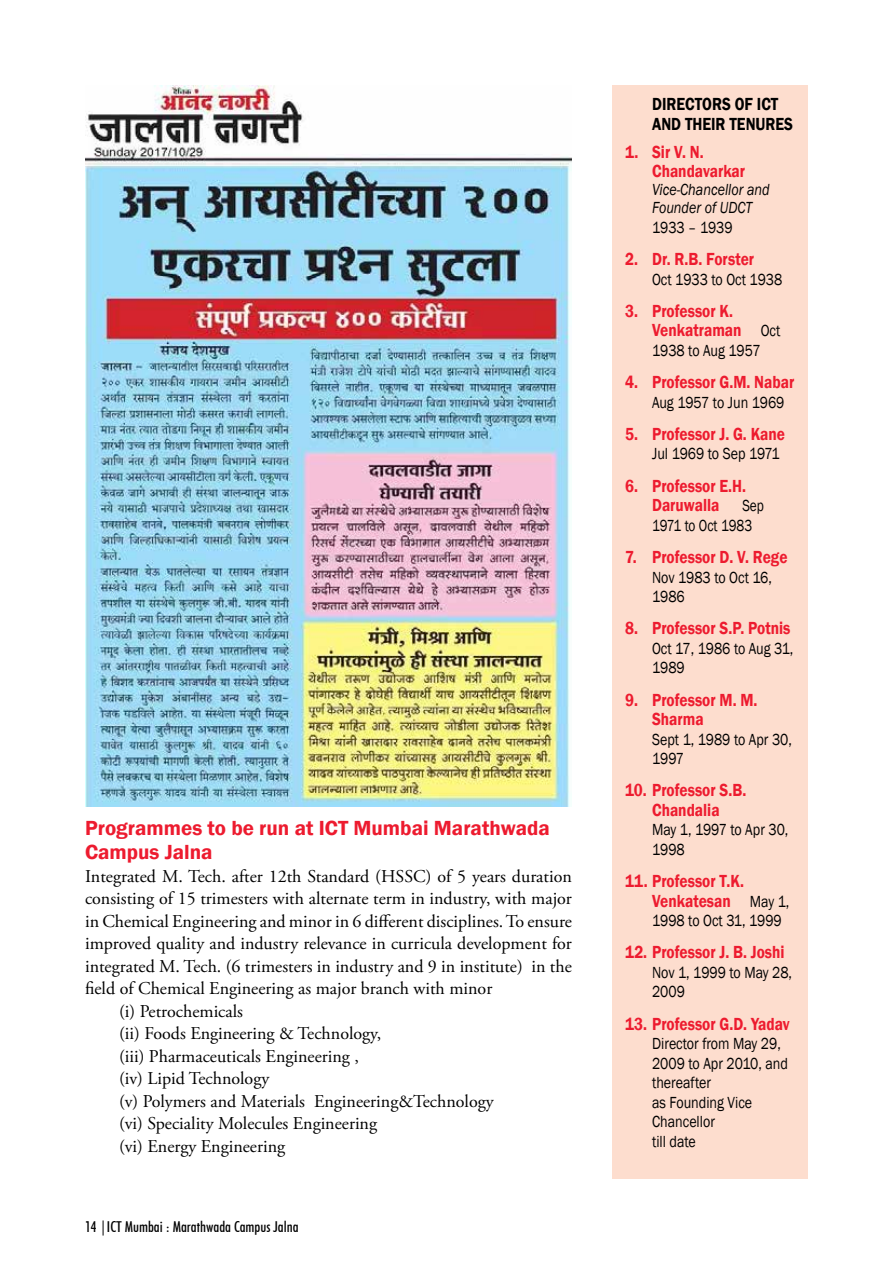
<style>
.page{position:relative;width:893px;height:1263px;background:#fff}
.page>*{position:absolute;margin:0;border:0;box-sizing:border-box;transform-origin:0 0}
.t1{font:600 21px/24px "Franklin Gothic";color:#ed1b2f}
.t2{font:18px "Adobe Garamond Pro";color:#000}
.t3{font:600 18px/19.5px "Franklin Gothic";color:#ed1b2f;scale:.85 1}
.t4{font:600 18px/19.5px "Franklin Gothic";color:#000;scale:.85 1}
.t5{font:16.5px/19.5px "Franklin Gothic";color:#000;scale:.85 1}
.t6{font:italic 16.5px/18px "Franklin Gothic";color:#000;scale:.85 1}
.t7{font:16.5px/19.5px "Franklin Gothic";color:#000;scale:.81 1}
.t8{font:500 condensed 15px "Futura BT";color:#000}
.s1{font-weight:400;font-size:16.5px;color:#000}
</style>
<div class="page">
<div style="left:612px;top:85px;width:196px;height:1094px;background:#fdddce"></div>
<img style="left:85px;top:85px;width:487px;height:722px">
<p class="t1" style="left:85px;top:817px;width:466px">Programmes to be run at ICT Mumbai Marathwada<br>Campus Jalna</p>
<p class="t2" style="left:85px;top:865px;width:488px">Integrated M. Tech. after 12th Standard (HSSC) of 5 years duration</p>
<p class="t2" style="left:85px;top:888px;width:488px">consisting of 15 trimesters with alternate term in industry, with major</p>
<p class="t2" style="left:85px;top:910px;width:488px">in Chemical Engineering and minor in 6 different disciplines. To ensure</p>
<p class="t2" style="left:85px;top:933px;width:488px">improved quality and industry relevance in curricula development for</p>
<p class="t2" style="left:85px;top:955px;width:488px">integrated M. Tech. (6 trimesters in industry and 9 in institute) in the</p>
<p class="t2" style="left:85px;top:978px;width:409px">field of Chemical Engineering as major branch with minor</p>
<p class="t2" style="left:119px;top:1000px;width:125px">(i) Petrochemicals</p>
<p class="t2" style="left:119px;top:1023px;width:264px">(ii) Foods Engineering &amp; Technology,</p>
<p class="t2" style="left:119px;top:1045px;width:241px">(iii) Pharmaceuticals Engineering ,</p>
<p class="t2" style="left:119px;top:1068px;width:152px">(iv) Lipid Technology</p>
<p class="t2" style="left:119px;top:1090px;width:376px">(v) Polymers and Materials Engineering&amp;Technology</p>
<p class="t2" style="left:119px;top:1113px;width:260px">(vi) Speciality Molecules Engineering</p>
<p class="t2" style="left:119px;top:1135px;width:168px">(vi) Energy Engineering</p>
<p class="t8" style="left:85px;top:1218px;width:215px">14 |ICT Mumbai : Marathwada Campus Jalna</p>
<p class="t4" style="left:652px;top:95px;width:167px">DIRECTORS of ICT<br>AND THEIR TENURES</p>
<p class="t3" style="left:652px;top:142px;width:111px;text-indent:-27px">1. Sir V. N.<br>Chandavarkar</p>
<p class="t6" style="left:652px;top:181px;width:140px">Vice-Chancellor and<br>Founder of UDCT</p>
<p class="t5" style="left:652px;top:218px;width:96px">1933 – 1939</p>
<p class="t3" style="left:625px;top:250px;width:153px">2. Dr. R.B. Forster</p>
<p class="t5" style="left:652px;top:270px;width:155px">Oct 1933 to Oct 1938</p>
<p class="t3" style="left:652px;top:301px;width:152px;text-indent:-27px">3. Professor K.<br>Venkatraman <span class="s1">Oct</span></p>
<p class="t5" style="left:652px;top:341px;width:129px">1938 to Aug 1957</p>
<p class="t3" style="left:625px;top:373px;width:201px">4. Professor G.M. Nabar</p>
<p class="t5" style="left:652px;top:393px;width:157px">Aug 1957 to Jun 1969</p>
<p class="t3" style="left:625px;top:424px;width:190px">5. Professor J. G. Kane</p>
<p class="t5" style="left:652px;top:445px;width:152px">Jul 1969 to Sep 1971</p>
<p class="t3" style="left:625px;top:476px;width:144px;text-align:center">6. Professor E.H.<br>Daruwalla</p>
<p class="t7" style="left:652px;top:496px;width:140px;text-indent:90px">Sep<br>1971 to Oct 1983</p>
<p class="t3" style="left:625px;top:547px;width:193px">7. Professor D. V. Rege</p>
<p class="t5" style="left:652px;top:568px;width:143px">Nov 1983 to Oct 16,<br>1986</p>
<p class="t3" style="left:625px;top:619px;width:196px">8. Professor S.P. Potnis</p>
<p class="t5" style="left:652px;top:639px;width:168px">Oct 17, 1986 to Aug 31,<br>1989</p>
<p class="t3" style="left:652px;top:690px;width:126px;text-indent:-27px">9. Professor M. M.<br>Sharma</p>
<p class="t5" style="left:652px;top:730px;width:166px">Sept 1, 1989 to Apr 30,<br>1997</p>
<p class="t3" style="left:625px;top:781px;width:144px;text-align:center">10. Professor S.B.<br>Chandalia</p>
<p class="t5" style="left:652px;top:820px;width:162px">May 1, 1997 to Apr 30,<br>1998</p>
<p class="t3" style="left:652px;top:871px;width:163px;text-indent:-27px">11. Professor T.K.<br>Venkatesan <span class="s1">May 1,</span></p>
<p class="t5" style="left:652px;top:911px;width:154px">1998 to Oct 31, 1999</p>
<p class="t3" style="left:625px;top:943px;width:189px">12. Professor J. B. Joshi</p>
<p class="t5" style="left:652px;top:963px;width:166px">Nov 1, 1999 to May 28,<br>2009</p>
<p class="t3" style="left:625px;top:1014px;width:195px">13. Professor G.D. Yadav</p>
<p class="t5" style="left:652px;top:1034px;width:161px">Director from May 29,<br>2009 to Apr 2010, and thereafter<br>as Founding Vice<br>Chancellor<br>till date</p>
</div>
